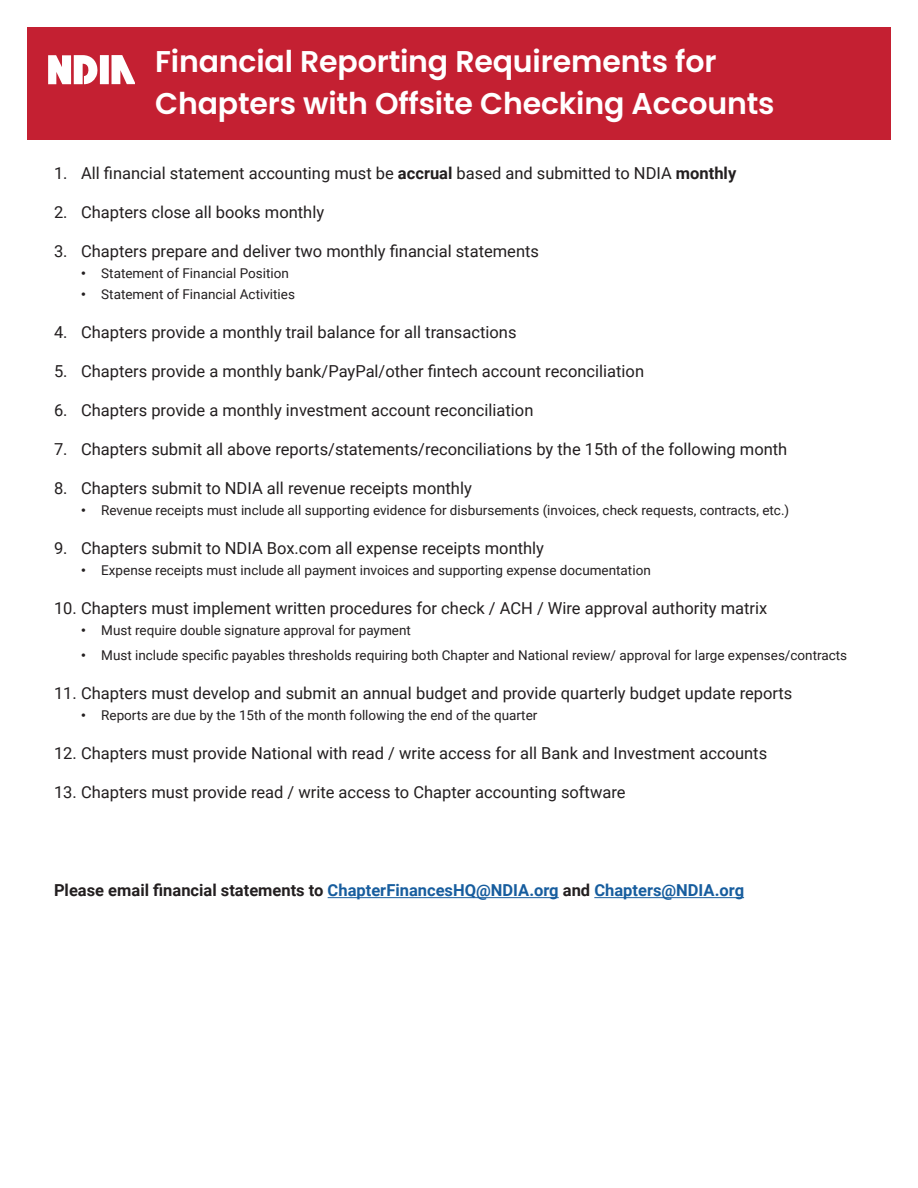
<style>
.page{position:relative;width:918px;height:1188px;background:#fff}
.page>*{position:absolute;margin:0;border:0;box-sizing:border-box;transform-origin:0 0}
.Headline_4{font:600 30px/42px "Poppins";letter-spacing:-.005em;color:#fff}
.t1{font:16.5px "Roboto";color:#231f20}
.t2{font:700 16.5px "Roboto";color:#175d9e}
.t3{font:13.5px "Roboto";color:#231f20}
.s1{font-weight:700}
.s2{font-family:"Arial"}
.s3{color:#231f20}
</style>
<div class="page">
<div style="left:27px;top:27px;width:864px;height:112px;background:#c42032"></div>
<hr style="left:328px;top:897px;width:231px;height:1px;background:#175d9e">
<hr style="left:594px;top:897px;width:150px;height:1px;background:#175d9e">
<div style="left:100px;top:55px;width:9px;height:29px;background:#fff"></div>
<svg style="left:112px;top:55px;width:23px;height:29px"></svg>
<svg style="left:48px;top:55px;width:50px;height:29px"></svg>
<p class="Headline_4" style="left:155px;top:41px;width:621px">Financial Reporting Requirements for<br>Chapters with Offsite Checking Accounts</p>
<p class="t1" style="left:54px;top:161px;width:684px">1. All financial statement accounting must be <span class="s1">accrual</span> based and submitted to NDIA <span class="s1">monthly</span></p>
<p class="t1" style="left:54px;top:200px;width:272px">2. Chapters close all books monthly</p>
<p class="t1" style="left:54px;top:239px;width:487px">3. Chapters prepare and deliver two monthly financial statements</p>
<p class="t3" style="left:81px;top:263px;width:209px"><span class="s2">•</span> Statement of Financial Position</p>
<p class="t3" style="left:81px;top:284px;width:216px"><span class="s2">•</span> Statement of Financial Activities</p>
<p class="t1" style="left:54px;top:320px;width:464px">4. Chapters provide a monthly trail balance for all transactions</p>
<p class="t1" style="left:54px;top:359px;width:592px">5. Chapters provide a monthly bank/PayPal/other fintech account reconciliation</p>
<p class="t1" style="left:54px;top:398px;width:481px">6. Chapters provide a monthly investment account reconciliation</p>
<p class="t1" style="left:54px;top:437px;width:735px">7. Chapters submit all above reports/statements/reconciliations by the 15th of the following month</p>
<p class="t1" style="left:54px;top:476px;width:419px">8. Chapters submit to NDIA all revenue receipts monthly</p>
<p class="t3" style="left:81px;top:500px;width:710px"><span class="s2">•</span> Revenue receipts must include all supporting evidence for disbursements (invoices, check requests, contracts, etc.)</p>
<p class="t1" style="left:54px;top:536px;width:492px">9. Chapters submit to NDIA Box.com all expense receipts monthly</p>
<p class="t3" style="left:81px;top:560px;width:571px"><span class="s2">•</span> Expense receipts must include all payment invoices and supporting expense documentation</p>
<p class="t1" style="left:54px;top:596px;width:715px">10. Chapters must implement written procedures for check / ACH / Wire approval authority matrix</p>
<p class="t3" style="left:81px;top:620px;width:331px"><span class="s2">•</span> Must require double signature approval for payment</p>
<p class="t3" style="left:81px;top:646px;width:768px"><span class="s2">•</span> Must include specific payables thresholds requiring both Chapter and National review/ approval for large expenses/contracts</p>
<p class="t1" style="left:54px;top:682px;width:740px">11. Chapters must develop and submit an annual budget and provide quarterly budget update reports</p>
<p class="t3" style="left:81px;top:706px;width:458px"><span class="s2">•</span> Reports are due by the 15th of the month following the end of the quarter</p>
<p class="t1" style="left:54px;top:742px;width:715px">12. Chapters must provide National with read / write access for all Bank and Investment accounts</p>
<p class="t1" style="left:54px;top:781px;width:573px">13. Chapters must provide read / write access to Chapter accounting software</p>
<p class="t2" style="left:54px;top:879px;width:692px"><span class="s3">Please email financial statements to</span> ChapterFinancesHQ@NDIA.org <span class="s3">and</span> Chapters@NDIA.org</p>
</div>
